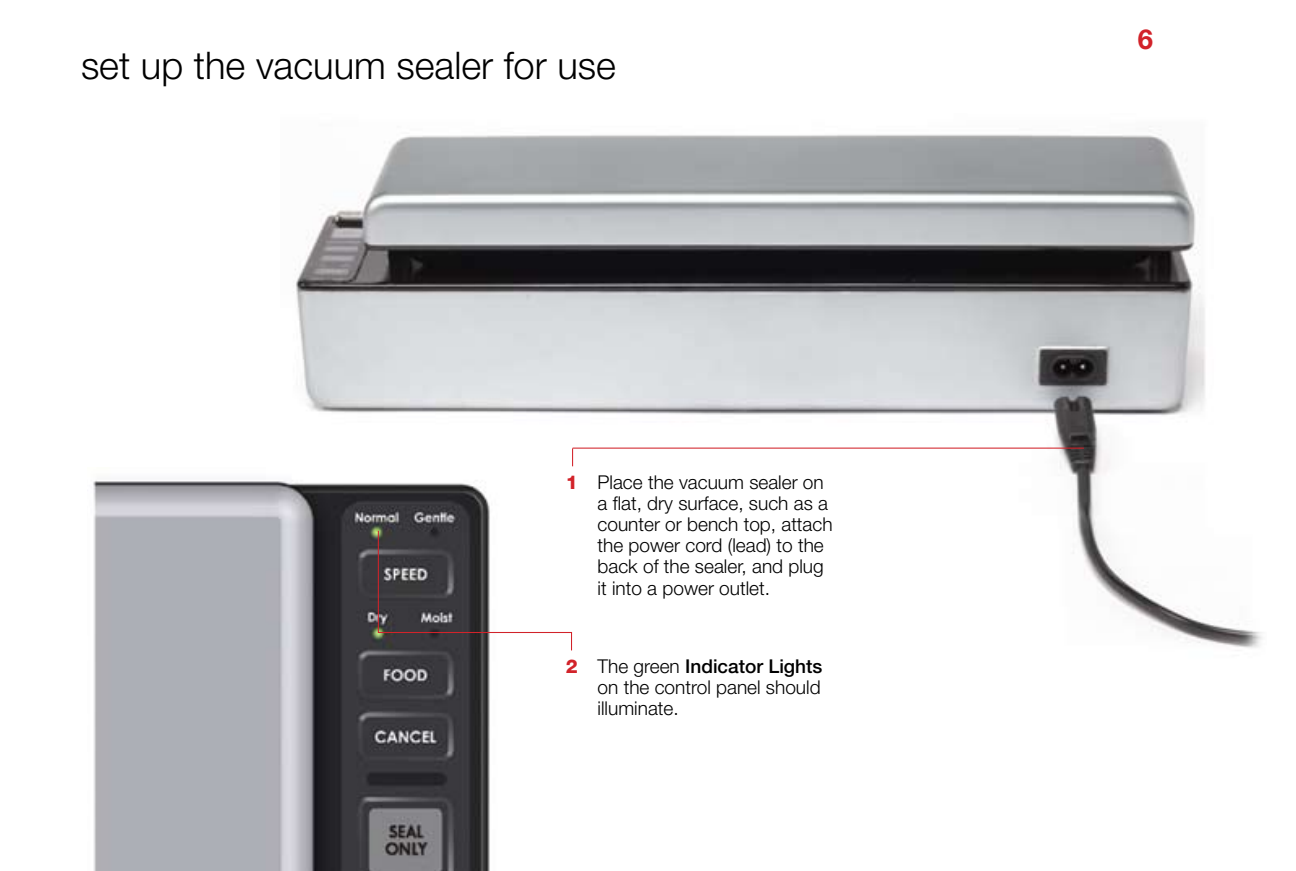
<style>
.page{position:relative;width:1296px;height:871px;background:#fff}
.page>*{position:absolute;margin:0;border:0;box-sizing:border-box;transform-origin:0 0}
.t1{font:300 38.02px "Helvetica Neue";color:#000}
.t2{font:700 27.45px "Helvetica Neue";color:#d2232a}
.t3{font:300 19.12px/21.2px "Helvetica Neue";color:#000}
.s1{font-family:"Helvetica Neue LT Std";font-weight:800;color:#d2232a}
.s2{font-weight:500}
</style>
<div class="page">
<img style="left:295px;top:134px;width:967px;height:517px">
<img style="left:93px;top:467px;width:411px;height:404px">
<svg style="left:572px;top:448px;width:1px;height:18px"></svg>
<hr style="left:573px;top:447px;width:511px;height:2px;background:#d2232a">
<hr style="left:378px;top:632px;width:194px;height:1px;background:#d2232a">
<svg style="left:571px;top:633px;width:1px;height:17px"></svg>
<hr style="left:378px;top:531px;width:1px;height:102px;background:#d2232a">
<h1 class="t1" style="left:81px;top:42px;width:537px">set up the vacuum sealer for use</h1>
<p class="t3" style="left:598px;top:471px;width:237px;text-indent:-32px"><span class="s1">1</span> Place the vacuum sealer on a flat, dry surface, such as a counter or bench top, attach the power cord (lead) to the back of the sealer, and plug it into a power outlet.</p>
<p class="t3" style="left:598px;top:655px;width:226px;text-align:justify;text-indent:-32px"><span class="s1">2</span> The green <span class="s2">Indicator Lights </span>on the control panel should illuminate.</p>
<h2 class="t2" style="left:1138px;top:23px;width:17px">6</h2>
</div>
